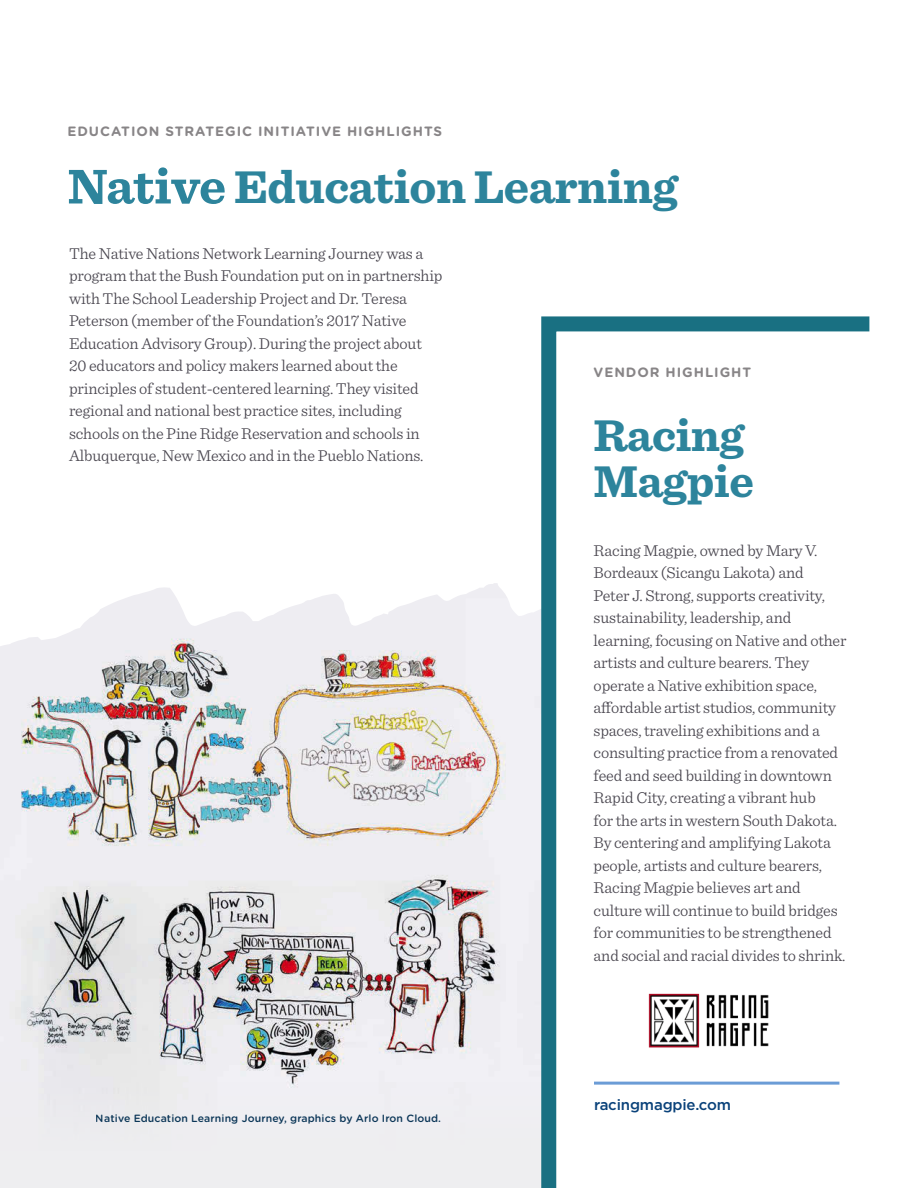
<style>
.page{position:relative;width:918px;height:1188px;background:#fff}
.page>*{position:absolute;margin:0;border:0;box-sizing:border-box;transform-origin:0 0}
.t1{font:700 48px "Sentinel";letter-spacing:-.01em;color:#2d849c}
.t2{font:700 46.5px/46.8px "Sentinel";letter-spacing:-.01em;color:#2d849c}
.t3{font:300 16.5px/22.5px "Sentinel";letter-spacing:-.01em;color:#48454e}
.t4{font:500 15px "Gotham";letter-spacing:-.01em;color:#0a427a}
.t5{font:700 13.5px "Gotham Rounded";letter-spacing:.07em;color:#888587}
.t6{font:500 10.5px "Gotham Rounded";letter-spacing:.01em;color:#0b3657}
.s1{font-size:51px}
</style>
<div class="page">
<img style="left:0;top:583px;width:534px;height:500px">
<div style="left:0;top:1083px;width:546px;height:105px;background:#eeeef0"></div>
<svg style="left:534px;top:316px;width:336px;height:872px"></svg>
<p class="t5" style="left:68px;top:121px;width:376px">EDUCATION STRATEGIC INITIATIVE HIGHLIGHTS</p>
<h1 class="t1" style="left:68px;top:150px;width:612px"><span class="s1">Native</span> Education Learning</h1>
<p class="t3" style="left:69px;top:241px;width:375px">The Native Nations Network Learning Journey was a program that the Bush Foundation put on in partnership with The School Leadership Project and Dr. Teresa Peterson (member of the Foundation’s 2017 Native Education Advisory Group). During the project about 20 educators and policy makers learned about the principles of student-centered learning. They visited regional and national best practice sites, including schools on the Pine Ridge Reservation and schools in Albuquerque, New Mexico and in the Pueblo Nations.</p>
<p class="t6" style="left:96px;top:1111px;width:347px">Native Education Learning Journey, graphics by Arlo Iron Cloud.</p>
<p class="t5" style="left:594px;top:362px;width:159px">VENDOR HIGHLIGHT</p>
<h2 class="t2" style="left:594px;top:410px;width:162px">Racing<br>Magpie</h2>
<p class="t3" style="left:594px;top:538px;width:254px">Racing Magpie, owned by Mary V.<br>Bordeaux (Sicangu Lakota) and<br>Peter J. Strong, supports creativity, sustainability, leadership, and learning, focusing on Native and other artists and culture bearers. They operate a Native exhibition space, affordable artist studios, community spaces, traveling exhibitions and a consulting practice from a renovated feed and seed building in downtown Rapid City, creating a vibrant hub<br>for the arts in western South Dakota.<br>By centering and amplifying Lakota people, artists and culture bearers, Racing Magpie believes art and culture will continue to build bridges for communities to be strengthened and social and racial divides to shrink.</p>
<p class="t4" style="left:594px;top:1095px;width:139px">racingmagpie.com</p>
</div>
